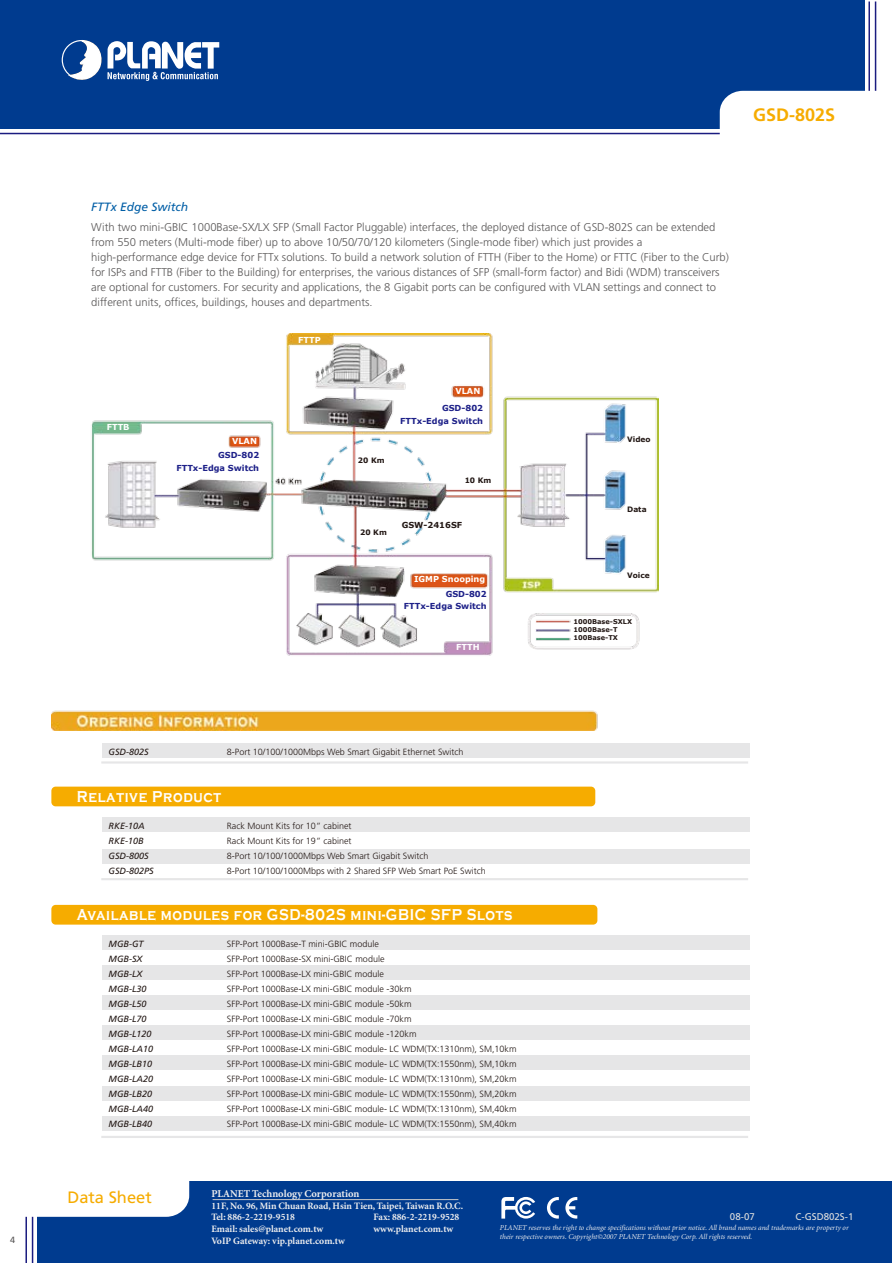
<style>
.page{position:relative;width:893px;height:1263px;background:#fff}
.page>*{position:absolute;margin:0;border:0;box-sizing:border-box;transform-origin:0 0}
.t1{font:700 18px "Frutiger";color:#f6ac00}
.t2{font:16.5px "Frutiger";color:#f6ac00}
.t3{font:700 16.2px "Copperplate Gothic";letter-spacing:.05em;color:#fff;scale:.83 1}
.t4{font:italic 12px "Frutiger";color:#005ea6}
.t5{font:300 11.25px/15px "Frutiger";color:#595757}
.t6{font:700 10.5px "Minion";color:#efeff0}
.t7{font:700 9.75px/11.7px "Minion";color:#efeff0}
.t8{font:9.75px "Frutiger";color:#dcdddd}
.t9{font:300 9px/15px "Frutiger";color:#231815}
.t10{font:italic 9px/15px "Frutiger";color:#231815}
.t11{font:9px "Frutiger";color:#595757}
.t12{font:700 8.25px/12.3px "Verdana";color:#1d2088;text-align:right}
.t13{font:700 8.25px "Verdana";color:#fff}
.t14{font:700 8.25px "Verdana";color:#231815}
.t15{font:italic 7.5px/9px "Minion";color:#efeff0}
.t16{font:700 7.35px "Verdana";color:#231815}
.t17{font:700 6.6px/7.9px "Verdana";color:#231815}
</style>
<div class="page">
<img style="left:51px;top:333px;width:608px;height:397px">
<div style="left:102px;top:743px;width:647px;height:15px;background:#e6e6e7"></div>
<div style="left:0;top:1px;width:864px;height:128px;background:#003b8f"></div>
<hr style="left:868px;top:2px;width:2px;height:127px;background:#1b1c80">
<hr style="left:875px;top:2px;width:1px;height:127px;background:#1b1c80">
<div style="left:37px;top:1181px;width:855px;height:82px;background:#003b8f"></div>
<hr style="left:32px;top:1181px;width:1px;height:82px;background:#1b1c80">
<hr style="left:25px;top:1181px;width:2px;height:82px;background:#1b1c80">
<hr style="left:213px;top:1199px;width:245px;height:1px;background:#c9c9ca">
<svg style="left:62px;top:40px;width:157px;height:41px"></svg>
<div style="left:720px;top:91px;width:156px;height:38px;background:#fff"></div>
<div style="left:25px;top:1181px;width:164px;height:36px;background:#fff"></div>
<hr style="left:0;top:133px;width:720px;height:1px;background:#1b1c80">
<svg style="left:501px;top:1197px;width:34px;height:21px"></svg>
<svg style="left:547px;top:1197px;width:12px;height:21px"></svg>
<svg style="left:565px;top:1197px;width:12px;height:21px"></svg>
<hr style="left:101px;top:761px;width:647px;height:2px;background:#e6e6e7">
<div style="left:102px;top:817px;width:647px;height:15px;background:#e6e6e7"></div>
<div style="left:102px;top:848px;width:647px;height:15px;background:#e6e6e7"></div>
<div style="left:51px;top:787px;width:544px;height:19px;background:#f6ac00;border-radius:4px"></div>
<hr style="left:101px;top:878px;width:647px;height:2px;background:#e6e6e7">
<div style="left:102px;top:935px;width:647px;height:15px;background:#e6e6e7"></div>
<div style="left:102px;top:965px;width:647px;height:15px;background:#e6e6e7"></div>
<div style="left:102px;top:995px;width:647px;height:15px;background:#e6e6e7"></div>
<div style="left:102px;top:1025px;width:647px;height:15px;background:#e6e6e7"></div>
<div style="left:102px;top:1054px;width:647px;height:15px;background:#e6e6e7"></div>
<div style="left:102px;top:1086px;width:647px;height:15px;background:#e6e6e7"></div>
<div style="left:102px;top:1116px;width:647px;height:15px;background:#e6e6e7"></div>
<div style="left:51px;top:905px;width:546px;height:19px;background:#f6ac00;border-radius:4px"></div>
<hr style="left:101px;top:1136px;width:647px;height:2px;background:#e6e6e7">
<p class="t11" style="left:10px;top:1234px;width:7px">4</p>
<h1 class="t1" style="left:753px;top:104px;width:84px">GSD-802S</h1>
<h3 class="t4" style="left:91px;top:200px;width:98px">FTTx Edge Switch</h3>
<p class="t5" style="left:91px;top:219px;width:639px">With two mini-GBIC 1000Base-SX/LX SFP (Small Factor Pluggable) interfaces, the deployed distance of GSD-802S can be extended from 550 meters (Multi-mode fiber) up to above 10/50/70/120 kilometers (Single-mode fiber) which just provides a high-performance edge device for FTTx solutions. To build a network solution of FTTH (Fiber to the Home) or FTTC (Fiber to the Curb) for ISPs and FTTB (Fiber to the Building) for enterprises, the various distances of SFP (small-form factor) and Bidi (WDM) transceivers are optional for customers. For security and applications, the 8 Gigabit ports can be configured with VLAN settings and connect to different units, offices, buildings, houses and departments.</p>
<p class="t13" style="left:107px;top:422px;width:24px">FTTB</p>
<p class="t13" style="left:232px;top:436px;width:26px">VLAN</p>
<p class="t12" style="left:176px;top:449px;width:84px">GSD-802<br>FTTx-Edga Switch</p>
<p class="t13" style="left:298px;top:334px;width:24px">FTTP</p>
<p class="t16" style="left:358px;top:456px;width:28px">20 Km</p>
<p class="t13" style="left:455px;top:386px;width:26px">VLAN</p>
<p class="t12" style="left:400px;top:402px;width:84px">GSD-802<br>FTTx-Edga Switch</p>
<p class="t16" style="left:465px;top:476px;width:28px">10 Km</p>
<p class="t16" style="left:360px;top:528px;width:28px">20 Km</p>
<p class="t14" style="left:402px;top:519px;width:62px">GSW-2416SF</p>
<p class="t13" style="left:414px;top:574px;width:73px">IGMP Snooping</p>
<p class="t12" style="left:404px;top:587px;width:84px">GSD-802<br>FTTx-Edga Switch</p>
<p class="t13" style="left:456px;top:641px;width:25px">FTTH</p>
<p class="t16" style="left:627px;top:435px;width:25px">Video</p>
<p class="t16" style="left:627px;top:505px;width:21px">Data</p>
<p class="t16" style="left:627px;top:571px;width:24px">Voice</p>
<p class="t17" style="left:573px;top:617px;width:60px">1000Base-SXLX<br>1000Base-T<br>100Base-TX</p>
<p class="t10" style="left:109px;top:744px;width:42px">GSD-802S</p>
<p class="t9" style="left:227px;top:744px;width:238px">8-Port 10/100/1000Mbps Web Smart Gigabit Ethernet Switch</p>
<h3 class="t3" style="left:77px;top:787px;width:175px">Relative Product</h3>
<p class="t10" style="left:109px;top:818px;width:47px">RKE-10A<br>RKE-10B<br>GSD-800S<br>GSD-802PS</p>
<p class="t9" style="left:227px;top:818px;width:260px">Rack Mount Kits for 10” cabinet<br>Rack Mount Kits for 19” cabinet<br>8-Port 10/100/1000Mbps Web Smart Gigabit Switch<br>8-Port 10/100/1000Mbps with 2 Shared SFP Web Smart PoE Switch</p>
<h3 class="t3" style="left:77px;top:906px;width:526px">Available modules for GSD-802S mini-GBIC SFP Slots</h3>
<p class="t10" style="left:109px;top:936px;width:46px">MGB-GT<br>MGB-SX<br>MGB-LX<br>MGB-L30<br>MGB-L50<br>MGB-L70<br>MGB-L120<br>MGB-LA10<br>MGB-LB10<br>MGB-LA20<br>MGB-LB20<br>MGB-LA40<br>MGB-LB40</p>
<p class="t9" style="left:227px;top:936px;width:291px">SFP-Port 1000Base-T mini-GBIC module<br>SFP-Port 1000Base-SX mini-GBIC module<br>SFP-Port 1000Base-LX mini-GBIC module<br>SFP-Port 1000Base-LX mini-GBIC module -30km<br>SFP-Port 1000Base-LX mini-GBIC module -50km<br>SFP-Port 1000Base-LX mini-GBIC module -70km<br>SFP-Port 1000Base-LX mini-GBIC module -120km<br>SFP-Port 1000Base-LX mini-GBIC module- LC WDM(TX:1310nm), SM,10km SFP-Port 1000Base-LX mini-GBIC module- LC WDM(TX:1550nm), SM,10km SFP-Port 1000Base-LX mini-GBIC module- LC WDM(TX:1310nm), SM,20km SFP-Port 1000Base-LX mini-GBIC module- LC WDM(TX:1550nm), SM,20km SFP-Port 1000Base-LX mini-GBIC module- LC WDM(TX:1310nm), SM,40km SFP-Port 1000Base-LX mini-GBIC module- LC WDM(TX:1550nm), SM,40km</p>
<h2 class="t2" style="left:67px;top:1187px;width:86px">Data Sheet</h2>
<p class="t6" style="left:211px;top:1188px;width:150px">PLANET Technology Corporation</p>
<p class="t7" style="left:211px;top:1200px;width:253px">11F, No. 96, Min Chuan Road, Hsin Tien, Taipei, Taiwan R.O.C.<br>Tel: 886-2-2219-9518</p>
<p class="t7" style="left:373px;top:1211px;width:87px">Fax: 886-2-2219-9528</p>
<p class="t7" style="left:211px;top:1223px;width:113px">Email: sales@planet.com.tw</p>
<p class="t7" style="left:373px;top:1223px;width:81px">www.planet.com.tw</p>
<p class="t7" style="left:211px;top:1235px;width:135px">VoIP Gateway: vip.planet.com.tw</p>
<p class="t8" style="left:730px;top:1211px;width:26px">08-07</p>
<p class="t8" style="left:795px;top:1211px;width:59px">C-GSD802S-1</p>
<p class="t15" style="left:500px;top:1224px;width:350px">PLANET reserves the right to change specifications without prior notice. All brand names and trademarks are property or their respective owners. Copyright©2007 PLANET Technology Corp. All rights reserved.</p>
</div>
